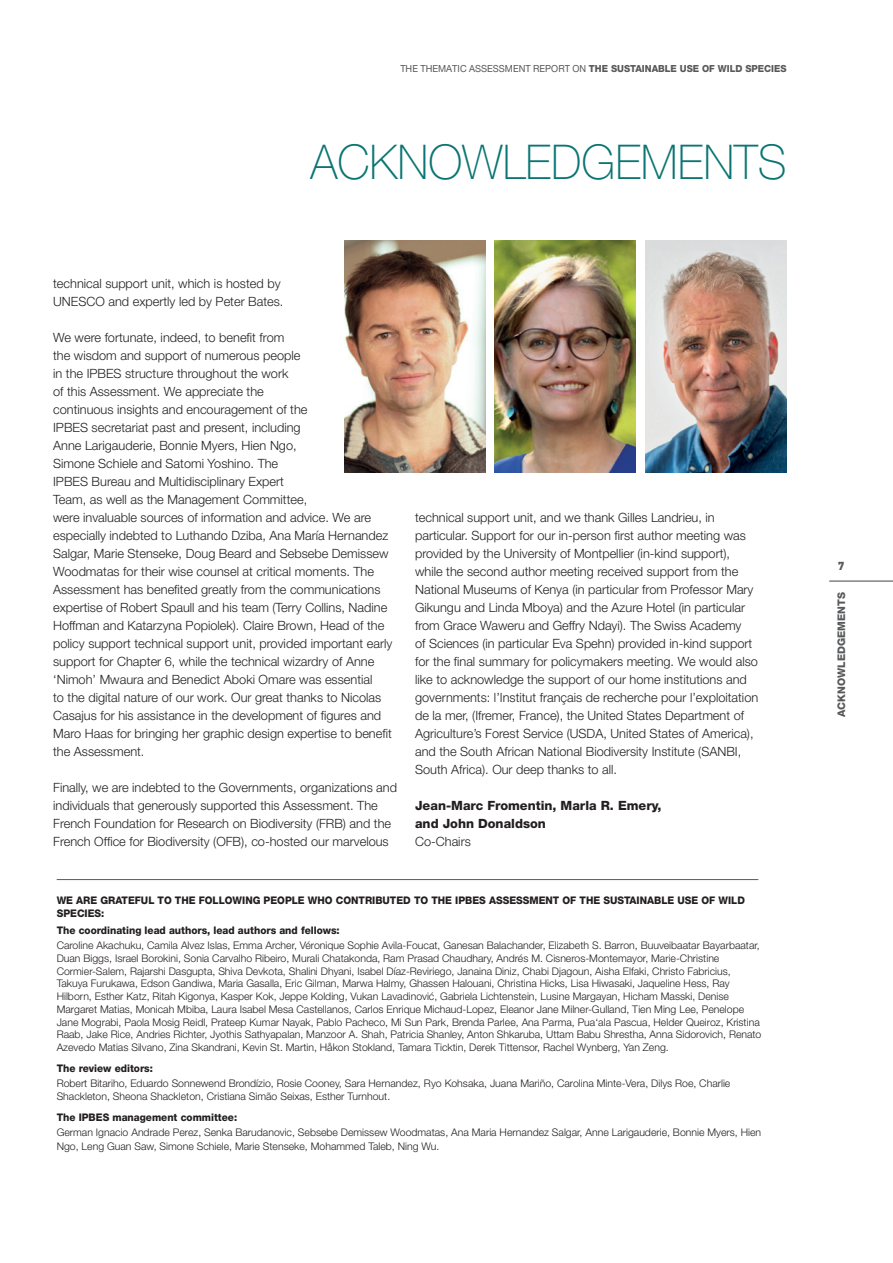
<style>
.page{position:relative;width:893px;height:1263px;background:#fff}
.page>*{position:absolute;margin:0;border:0;box-sizing:border-box;transform-origin:0 0}
.t1{font:100 48px "Helvetica Neue LT Pro";color:#0a7573;scale:.95 1}
.t2{font:300 12.75px/18px "Helvetica Neue LT Pro";color:#231f20}
.t3{font:800 12.75px/18px "Helvetica Neue LT Pro";color:#231f20}
.t4{font:800 12px "DIN Next LT Pro";color:#57585a}
.t5{font:300 10.5px/12.8px "Helvetica Neue LT Pro";color:#231f20}
.t6{font:800 10.5px/12.8px "Helvetica Neue LT Pro";color:#231f20;scale:.95 1}
.t7{font:800 10.5px "Helvetica Neue LT Pro";color:#57585a}
.t8{font:800 9.75px "Helvetica Neue LT Pro";color:#57585a;scale:.95 1}
.s1{font-weight:400}
</style>
<div class="page">
<hr style="left:829px;top:580px;width:64px;height:2px;background:#57585a">
<hr style="left:57px;top:879px;width:701px;height:1px;background:#57585a">
<img style="left:495px;top:240px;width:141px;height:232px">
<img style="left:646px;top:240px;width:141px;height:232px">
<img style="left:344px;top:240px;width:141px;height:232px">
<p class="t8" style="left:400px;top:63px;width:408px"><span class="s1">THE THEMATIC ASSESSMENT REPORT ON</span> THE SUSTAINABLE USE OF WILD SPECIES</p>
<h1 class="t1" style="left:310px;top:134px;width:503px">ACKNOWLEDGEMENTS</h1>
<p class="t2" style="left:53px;top:274px;width:232px">technical support unit, which is hosted by<br>UNESCO and expertly led by Peter Bates.</p>
<p class="t2" style="left:53px;top:328px;width:341px">We were fortunate, indeed, to benefit from<br>the wisdom and support of numerous people<br>in the IPBES structure throughout the work<br>of this Assessment. We appreciate the<br>continuous insights and encouragement of the<br>IPBES secretariat past and present, including<br>Anne Larigauderie, Bonnie Myers, Hien Ngo,<br>Simone Schiele and Satomi Yoshino. The<br>IPBES Bureau and Multidisciplinary Expert<br>Team, as well as the Management Committee,<br>were invaluable sources of information and advice. We are especially indebted to Luthando Dziba, Ana María Hernandez Salgar, Marie Stenseke, Doug Beard and Sebsebe Demissew Woodmatas for their wise counsel at critical moments. The Assessment has benefited greatly from the communications expertise of Robert Spaull and his team (Terry Collins, Nadine Hoffman and Katarzyna Popiolek). Claire Brown, Head of the policy support technical support unit, provided important early support for Chapter 6, while the technical wizardry of Anne ‘Nimoh’ Mwaura and Benedict Aboki Omare was essential<br>to the digital nature of our work. Our great thanks to Nicolas Casajus for his assistance in the development of figures and Maro Haas for bringing her graphic design expertise to benefit the Assessment.</p>
<p class="t2" style="left:53px;top:778px;width:345px">Finally, we are indebted to the Governments, organizations and individuals that generously supported this Assessment. The French Foundation for Research on Biodiversity (FRB) and the French Office for Biodiversity (OFB), co-hosted our marvelous</p>
<p class="t2" style="left:415px;top:508px;width:345px">technical support unit, and we thank Gilles Landrieu, in particular. Support for our in-person first author meeting was provided by the University of Montpellier (in-kind support), while the second author meeting received support from the National Museums of Kenya (in particular from Professor Mary Gikungu and Linda Mboya) and the Azure Hotel (in particular from Grace Waweru and Geffry Ndayi). The Swiss Academy<br>of Sciences (in particular Eva Spehn) provided in-kind support for the final summary for policymakers meeting. We would also like to acknowledge the support of our home institutions and governments: l’Institut français de recherche pour l’exploitation de la mer, (Ifremer, France), the United States Department of Agriculture’s Forest Service (USDA, United States of America), and the South African National Biodiversity Institute (SANBI, South Africa). Our deep thanks to all.</p>
<p class="t3" style="left:415px;top:797px;width:248px">Jean-Marc Fromentin, Marla R. Emery, and John Donaldson</p>
<p class="t2" style="left:415px;top:832px;width:57px">Co-Chairs</p>
<p class="t6" style="left:57px;top:894px;width:726px">WE ARE GRATEFUL TO THE FOLLOWING PEOPLE WHO CONTRIBUTED TO THE IPBES ASSESSMENT OF THE SUSTAINABLE USE OF WILD<br>SPECIES:</p>
<p class="t6" style="left:57px;top:924px;width:299px">The coordinating lead authors, lead authors and fellows:</p>
<p class="t5" style="left:57px;top:939px;width:706px">Caroline Akachuku, Camila Alvez Islas, Emma Archer, Véronique Sophie Avila-Foucat, Ganesan Balachander, Elizabeth S. Barron, Buuveibaatar Bayarbaatar, Duan Biggs, Israel Borokini, Sonia Carvalho Ribeiro, Murali Chatakonda, Ram Prasad Chaudhary, Andrés M. Cisneros-Montemayor, Marie-Christine Cormier-Salem, Rajarshi Dasgupta, Shiva Devkota, Shalini Dhyani, Isabel Díaz-Reviriego, Janaina Diniz, Chabi Djagoun, Aisha Elfaki, Christo Fabricius, Takuya Furukawa, Edson Gandiwa, Maria Gasalla, Eric Gilman, Marwa Halmy, Ghassen Halouani, Christina Hicks, Lisa Hiwasaki, Jaqueline Hess, Ray Hilborn, Esther Katz, Ritah Kigonya, Kasper Kok, Jeppe Kolding, Vukan Lavadinović, Gabriela Lichtenstein, Lusine Margayan, Hicham Masski, Denise Margaret Matias, Monicah Mbiba, Laura Isabel Mesa Castellanos, Carlos Enrique Michaud-Lopez, Eleanor Jane Milner-Gulland, Tien Ming Lee, Penelope Jane Mograbi, Paola Mosig Reidl, Prateep Kumar Nayak, Pablo Pacheco, Mi Sun Park, Brenda Parlee, Ana Parma, Pua‘ala Pascua, Helder Queiroz, Kristina Raab, Jake Rice, Andries Richter, Jyothis Sathyapalan, Manzoor A. Shah, Patricia Shanley, Anton Shkaruba, Uttam Babu Shrestha, Anna Sidorovich, Renato Azevedo Matias Silvano, Zina Skandrani, Kevin St. Martin, Håkon Stokland, Tamara Ticktin, Derek Tittensor, Rachel Wynberg, Yan Zeng.</p>
<p class="t6" style="left:57px;top:1062px;width:103px">The review editors:</p>
<p class="t5" style="left:57px;top:1077px;width:675px">Robert Bitariho, Eduardo Sonnewend Brondízio, Rosie Cooney, Sara Hernandez, Ryo Kohsaka, Juana Mariño, Carolina Minte-Vera, Dilys Roe, Charlie<br>Shackleton, Sheona Shackleton, Cristiana Simão Seixas, Esther Turnhout.</p>
<p class="t6" style="left:57px;top:1111px;width:192px">The IPBES management committee:</p>
<p class="t5" style="left:57px;top:1125px;width:706px;line-height:14.2px">German Ignacio Andrade Perez, Senka Barudanovic, Sebsebe Demissew Woodmatas, Ana Maria Hernandez Salgar, Anne Larigauderie, Bonnie Myers, Hien<br>Ngo, Leng Guan Saw, Simone Schiele, Marie Stenseke, Mohammed Taleb, Ning Wu.</p>
<p class="t4" style="left:838px;top:559px;width:8px">7</p>
<p class="t7" style="left:835px;top:717px;width:126px;rotate:-90deg">ACKNOWLEDGEMENTS</p>
</div>
